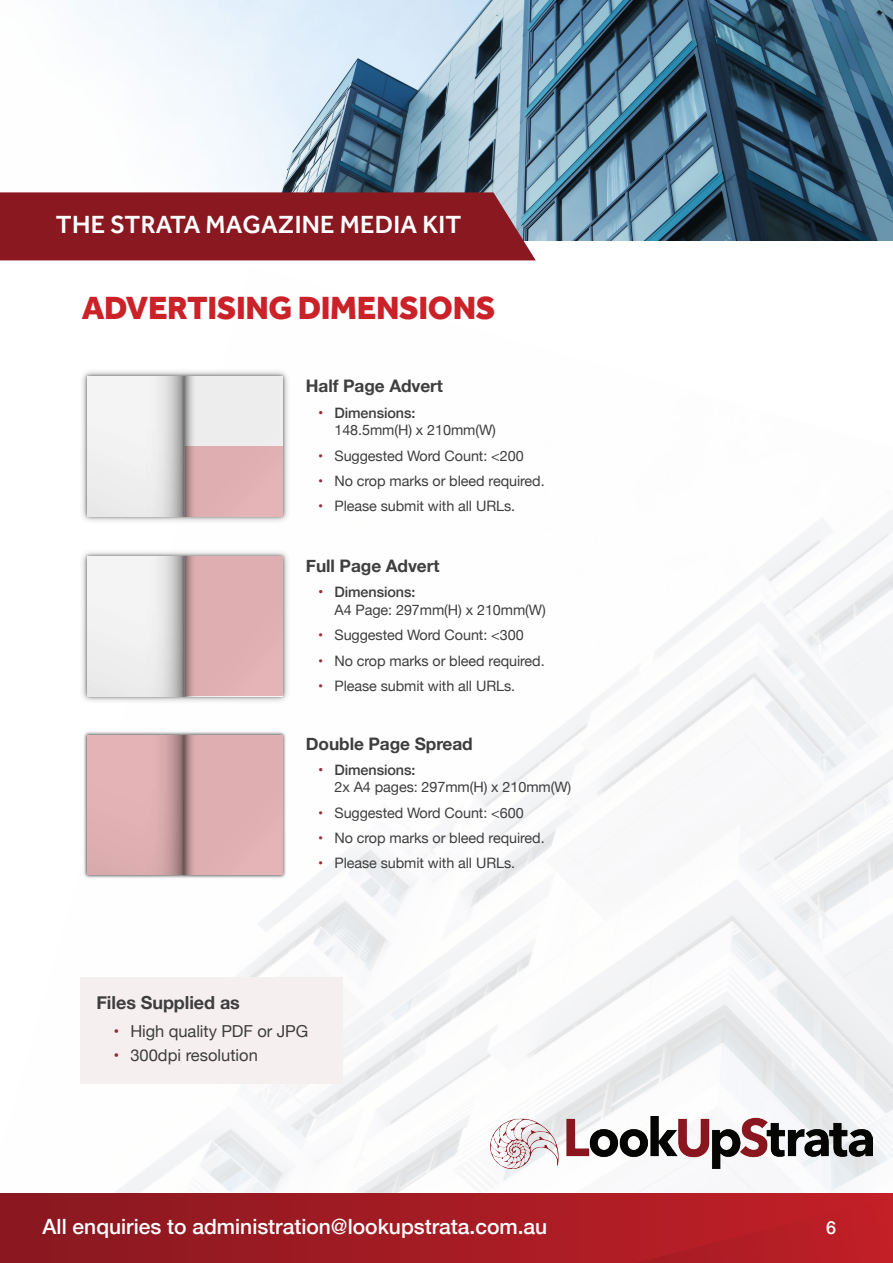
<style>
.page{position:relative;width:893px;height:1263px;background:#fff}
.page>*{position:absolute;margin:0;border:0;box-sizing:border-box;transform-origin:0 0}
.Capital_Sub_Headings{font:800 33px "Effra";letter-spacing:-.01em;color:#cb2128}
.t1{font:500 25.5px "Effra";letter-spacing:.01em;color:#fff}
.t2{font:500 21px "Helvetica Neue";color:#fff}
.Lighter_body{font:700 18px "Helvetica Neue";letter-spacing:-.005em;color:#3e3e3f}
.t3{font:500 18px "Helvetica Neue";color:#fff}
.Advert_size_headings{font:700 17.25px "Helvetica Neue";letter-spacing:-.005em;color:#3e3e3f}
.t4{font:16.5px "Helvetica Neue";letter-spacing:-.005em;color:#3e3e3f}
.t5{font:14.4px/17.2px "Helvetica Neue";letter-spacing:-.005em;color:#3e3e3f}
.s1{font-size:15px;color:#8d303a}
.s2{font-weight:500}
.s3{color:#8d303a}
</style>
<div class="page">
<img style="left:0;top:510px;width:893px;height:684px">
<img style="left:73px;top:0;width:820px;height:241px">
<svg style="left:0;top:1194px;width:544px;height:69px;background:#9a1a22"></svg>
<svg style="left:544px;top:1163px;width:349px;height:100px"></svg>
<div style="left:0;top:192px;width:536px;height:68px;background:#8a1820"></div>
<div style="left:80px;top:977px;width:263px;height:107px;background:#f6eff0"></div>
<div style="left:79px;top:367px;width:212px;height:158px;background:#231f20;opacity:.47"></div>
<div style="left:84px;top:373px;width:104px;height:147px;background:#231f20;opacity:.55"></div>
<img style="left:87px;top:376px;width:94px;height:140px">
<div style="left:181px;top:373px;width:105px;height:147px;background:#231f20;opacity:.55"></div>
<svg style="left:185px;top:446px;width:97px;height:70px;background:#dbacae"></svg>
<div style="left:79px;top:547px;width:212px;height:158px;background:#231f20;opacity:.47"></div>
<div style="left:84px;top:553px;width:104px;height:147px;background:#231f20;opacity:.55"></div>
<img style="left:87px;top:557px;width:94px;height:139px">
<div style="left:181px;top:553px;width:105px;height:147px;background:#231f20;opacity:.55"></div>
<svg style="left:185px;top:557px;width:97px;height:139px;background:#daabad"></svg>
<div style="left:82px;top:729px;width:206px;height:151px;background:#fbfbfb"></div>
<div style="left:84px;top:732px;width:104px;height:146px;background:#231f20;opacity:.55"></div>
<div style="left:181px;top:732px;width:105px;height:146px;background:#231f20;opacity:.55"></div>
<svg style="left:87px;top:735px;width:98px;height:140px;background:#d5a7a9"></svg>
<svg style="left:185px;top:735px;width:97px;height:140px;background:#dbabad"></svg>
<img style="left:491px;top:1117px;width:382px;height:51px">
<h2 class="t1" style="left:56px;top:210px;width:407px">THE STRATA MAGAZINE MEDIA KIT</h2>
<p class="Capital_Sub_Headings" style="left:82px;top:289px;width:415px">ADVERTISING DIMENSIONS</p>
<p class="Advert_size_headings" style="left:306px;top:373px;width:139px">Half Page Advert</p>
<p class="t5" style="left:334px;top:405px;width:163px;text-indent:-16px"><span class="s1">•</span> <span class="s2">Dimensions:<br></span>148.5mm(H) x 210mm(W)</p>
<p class="t5" style="left:318px;top:448px;width:207px"><span class="s3">•</span> Suggested Word Count: &lt;200</p>
<p class="t5" style="left:318px;top:473px;width:228px"><span class="s3">•</span> No crop marks or bleed required.</p>
<p class="t5" style="left:318px;top:498px;width:198px"><span class="s3">•</span> Please submit with all URLs.</p>
<p class="Advert_size_headings" style="left:306px;top:552px;width:135px">Full Page Advert</p>
<p class="t5" style="left:334px;top:584px;width:213px;text-indent:-16px"><span class="s1">•</span> <span class="s2">Dimensions:<br></span>A4 Page: 297mm(H) x 210mm(W)</p>
<p class="t5" style="left:318px;top:627px;width:207px"><span class="s3">•</span> Suggested Word Count: &lt;300</p>
<p class="t5" style="left:318px;top:653px;width:228px"><span class="s3">•</span> No crop marks or bleed required.</p>
<p class="t5" style="left:318px;top:678px;width:198px"><span class="s3">•</span> Please submit with all URLs.</p>
<p class="Advert_size_headings" style="left:306px;top:730px;width:168px">Double Page Spread</p>
<p class="t5" style="left:334px;top:762px;width:238px;text-indent:-16px"><span class="s1">•</span> <span class="s2">Dimensions:<br></span>2x A4 pages: 297mm(H) x 210mm(W)</p>
<p class="t5" style="left:318px;top:805px;width:207px"><span class="s3">•</span> Suggested Word Count: &lt;600</p>
<p class="t5" style="left:318px;top:830px;width:228px"><span class="s3">•</span> No crop marks or bleed required.</p>
<p class="t5" style="left:318px;top:855px;width:198px"><span class="s3">•</span> Please submit with all URLs.</p>
<p class="Lighter_body" style="left:96px;top:988px;width:145px">Files Supplied as</p>
<p class="t4" style="left:113px;top:1019px;width:196px"><span class="s3">•</span> High quality PDF or JPG</p>
<p class="t4" style="left:113px;top:1043px;width:146px"><span class="s3">•</span> 300dpi resolution</p>
<h3 class="t2" style="left:43px;top:1210px;width:506px">All enquiries to administration@lookupstrata.com.au</h3>
<p class="t3" style="left:826px;top:1213px;width:12px">6</p>
</div>
